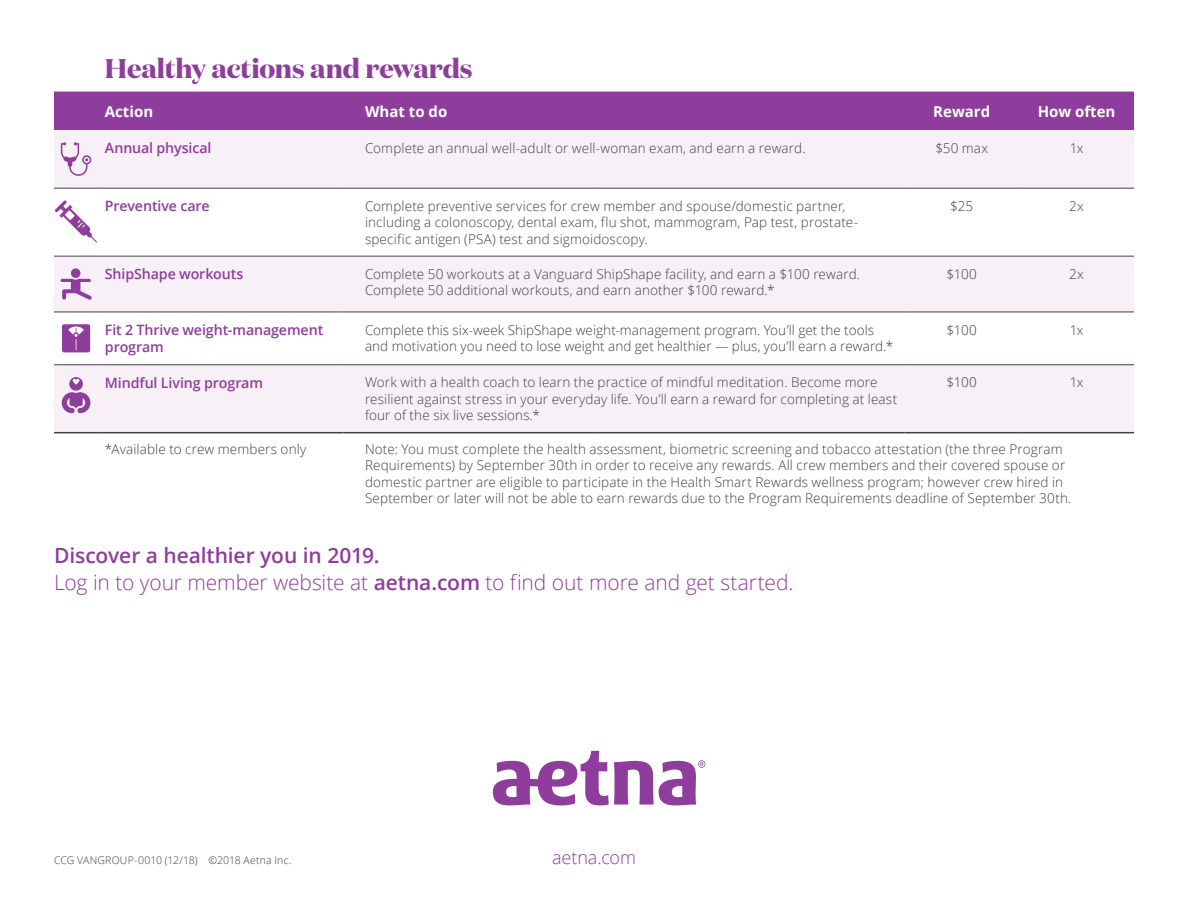
<style>
.page{position:relative;width:1188px;height:918px;background:#fff}
.page>*{position:absolute;margin:0;border:0;box-sizing:border-box;transform-origin:0 0}
.t1{font:700 27px "Domaine Disp";letter-spacing:-.005em;color:#8f3d9c}
.t2{font:300 21px "Open Sans";letter-spacing:-.005em;color:#8f3d9c}
.t3{font:600 21px "Open Sans";letter-spacing:-.005em;color:#8f3d9c}
.t4{font:300 18px "Open Sans";letter-spacing:-.005em;color:#8f3d9c}
.t5{font:700 15px "Open Sans";color:#fff}
.t6{font:600 14.25px/16.5px "Open Sans";letter-spacing:-.01em;color:#8f3d9c}
.t7{font:300 13.5px/16.5px "Open Sans";letter-spacing:.01em;color:#414042}
.t8{font:300 10.5px "Open Sans";letter-spacing:.02em;color:#414042}
.s1{font-weight:600}
</style>
<div class="page">
<div style="left:54px;top:92px;width:1080px;height:38px;background:#8f3d9c"></div>
<div style="left:54px;top:130px;width:1080px;height:58px;background:#f7f0f7"></div>
<svg style="left:54px;top:255px;width:1080px;height:179px;fill:#f7f0f7"></svg>
<hr style="left:54px;top:256px;width:44px;height:1px;background:#414042">
<hr style="left:54px;top:312px;width:44px;height:1px;background:#414042">
<hr style="left:54px;top:364px;width:44px;height:1px;background:#414042">
<hr style="left:54px;top:188px;width:44px;height:1px;background:#414042">
<hr style="left:54px;top:432px;width:44px;height:1px;background:#414042">
<hr style="left:98px;top:256px;width:245px;height:1px;background:#414042">
<hr style="left:343px;top:256px;width:254px;height:1px;background:#414042">
<hr style="left:597px;top:256px;width:307px;height:1px;background:#414042">
<hr style="left:904px;top:256px;width:115px;height:1px;background:#414042">
<hr style="left:1019px;top:256px;width:115px;height:1px;background:#414042">
<hr style="left:98px;top:312px;width:245px;height:1px;background:#414042">
<hr style="left:343px;top:312px;width:254px;height:1px;background:#414042">
<hr style="left:597px;top:312px;width:307px;height:1px;background:#414042">
<hr style="left:904px;top:312px;width:115px;height:1px;background:#414042">
<hr style="left:1019px;top:312px;width:115px;height:1px;background:#414042">
<hr style="left:98px;top:364px;width:245px;height:1px;background:#414042">
<hr style="left:343px;top:364px;width:254px;height:1px;background:#414042">
<hr style="left:597px;top:364px;width:307px;height:1px;background:#414042">
<hr style="left:904px;top:364px;width:115px;height:1px;background:#414042">
<hr style="left:1019px;top:364px;width:115px;height:1px;background:#414042">
<hr style="left:98px;top:188px;width:245px;height:1px;background:#414042">
<hr style="left:343px;top:188px;width:254px;height:1px;background:#414042">
<hr style="left:597px;top:188px;width:307px;height:1px;background:#414042">
<hr style="left:904px;top:188px;width:115px;height:1px;background:#414042">
<hr style="left:1019px;top:188px;width:115px;height:1px;background:#414042">
<hr style="left:98px;top:432px;width:245px;height:1px;background:#414042">
<hr style="left:343px;top:432px;width:254px;height:1px;background:#414042">
<hr style="left:597px;top:432px;width:307px;height:1px;background:#414042">
<hr style="left:904px;top:432px;width:115px;height:1px;background:#414042">
<hr style="left:1019px;top:432px;width:115px;height:1px;background:#414042">
<svg style="left:61px;top:142px;width:30px;height:34px"></svg>
<svg style="left:55px;top:200px;width:42px;height:43px"></svg>
<div style="left:71px;top:268px;width:9px;height:10px;background:#8f3d9c;border-radius:50%"></div>
<svg style="left:61px;top:279px;width:31px;height:21px"></svg>
<svg style="left:62px;top:324px;width:28px;height:28px"></svg>
<svg style="left:62px;top:377px;width:28px;height:36px"></svg>
<svg style="left:493px;top:751px;width:212px;height:55px"></svg>
<h2 class="t1" style="left:105px;top:51px;width:369px">Healthy actions and rewards</h2>
<p class="t5" style="left:105px;top:101px;width:50px">Action</p>
<p class="t5" style="left:365px;top:101px;width:84px">What to do</p>
<p class="t5" style="left:933px;top:101px;width:58px">Reward</p>
<p class="t5" style="left:1038px;top:101px;width:79px">How often</p>
<p class="t6" style="left:105px;top:140px;width:108px">Annual physical</p>
<p class="t7" style="left:365px;top:139px;width:442px">Complete an annual well-adult or well-woman exam, and earn a reward.</p>
<p class="t7" style="left:935px;top:139px;width:54px">$50 max</p>
<p class="t7" style="left:1070px;top:139px;width:15px">1x</p>
<p class="t6" style="left:105px;top:198px;width:106px">Preventive care</p>
<p class="t7" style="left:365px;top:197px;width:494px">Complete preventive services for crew member and spouse/domestic partner, including a colonoscopy, dental exam, flu shot, mammogram, Pap test, prostate&shy;specific antigen (PSA) test and sigmoidoscopy.</p>
<p class="t7" style="left:950px;top:197px;width:25px">$25</p>
<p class="t7" style="left:1069px;top:197px;width:16px">2x</p>
<p class="t6" style="left:105px;top:266px;width:140px">ShipShape workouts</p>
<p class="t7" style="left:365px;top:265px;width:497px">Complete 50 workouts at a Vanguard ShipShape facility, and earn a $100 reward.<br>Complete 50 additional workouts, and earn another $100 reward.*</p>
<p class="t7" style="left:947px;top:265px;width:32px">$100</p>
<p class="t7" style="left:1069px;top:265px;width:16px">2x</p>
<p class="t6" style="left:105px;top:321px;width:220px">Fit 2 Thrive weight-management program</p>
<p class="t7" style="left:365px;top:321px;width:530px">Complete this six-week ShipShape weight-management program. You’ll get the tools and motivation you need to lose weight and get healthier — plus, you’ll earn a reward.*</p>
<p class="t7" style="left:947px;top:321px;width:32px">$100</p>
<p class="t7" style="left:1070px;top:321px;width:15px">1x</p>
<p class="t6" style="left:105px;top:374px;width:160px">Mindful Living program</p>
<p class="t7" style="left:365px;top:374px;width:534px">Work with a health coach to learn the practice of mindful meditation. Become more resilient against stress in your everyday life. You’ll earn a reward for completing at least four of the six live sessions.*</p>
<p class="t7" style="left:947px;top:374px;width:32px">$100</p>
<p class="t7" style="left:1070px;top:374px;width:15px">1x</p>
<p class="t7" style="left:105px;top:440px;width:203px">*Available to crew members only</p>
<p class="t7" style="left:365px;top:440px;width:708px">Note: You must complete the health assessment, biometric screening and tobacco attestation (the three Program Requirements) by September 30th in order to receive any rewards. All crew members and their covered spouse or domestic partner are eligible to participate in the Health Smart Rewards wellness program; however crew hired in September or later will not be able to earn rewards due to the Program Requirements deadline of September 30th.</p>
<p class="t3" style="left:54px;top:541px;width:327px">Discover a healthier you in 2019.</p>
<p class="t2" style="left:54px;top:568px;width:741px">Log in to your member website at <span class="s1">aetna.com</span> to find out more and get started.</p>
<p class="t8" style="left:54px;top:853px;width:239px">CCG VANGROUP-0010 (12/18) ©2018 Aetna Inc.</p>
<p class="t4" style="left:552px;top:845px;width:85px">aetna.com</p>
</div>
